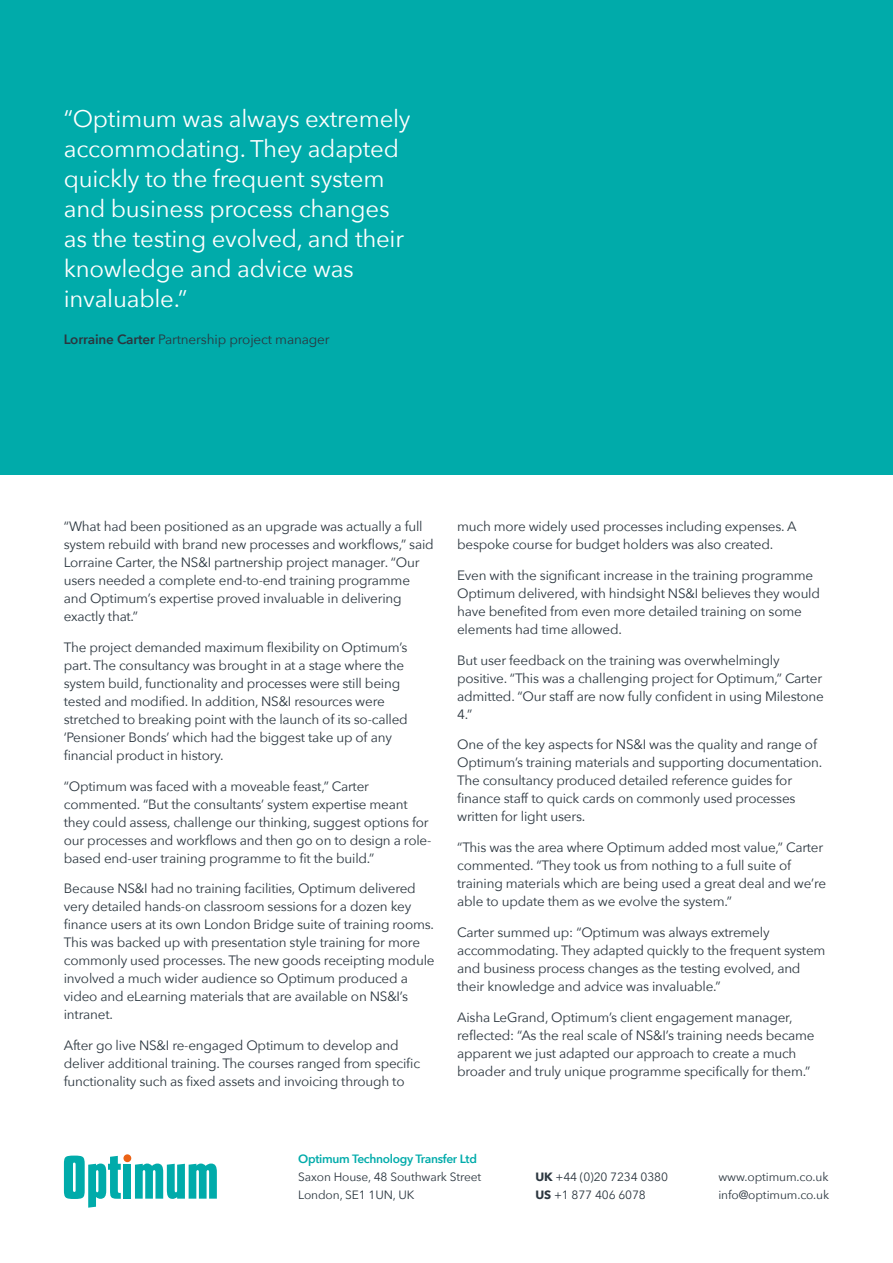
<style>
.page{position:relative;width:893px;height:1263px;background:#fff}
.page>*{position:absolute;margin:0;border:0;box-sizing:border-box;transform-origin:0 0}
.t1{font:24px/30px "Avenir Next Regular 2";letter-spacing:-.01em;color:#fff}
.t2{font:13.5px/18px "Avenir Next Regular 2";letter-spacing:-.015em;color:#2b363f}
.t3{font:13.5px/18px "Avenir Next";letter-spacing:-.015em;color:#2b363f}
.t4{font:12px/18px "Avenir Next Regular 2";letter-spacing:-.01em;color:#2b363f}
.t5{font:600 12px "Avenir Next";letter-spacing:-.025em;color:#00abaa}
.s1{font-family:"Avenir Next";font-weight:600}
.s2{font-family:"Avenir Next";font-weight:700}
</style>
<div class="page">
<svg style="left:64px;top:1155px;width:57px;height:53px"></svg>
<div style="left:123px;top:1164px;width:8px;height:35px;background:#00abaa"></div>
<svg style="left:135px;top:1163px;width:82px;height:36px"></svg>
<div style="left:123px;top:1154px;width:8px;height:8px;background:#eb6215;border-radius:50%"></div>
<div style="left:0;top:0;width:893px;height:475px;background:#00abaa"></div>
<h1 class="t1" style="left:64px;top:102px;width:348px">“Optimum was always extremely accommodating. They adapted quickly to the frequent system and business process changes as the testing evolved, and their knowledge and advice was invaluable.”</h1>
<p class="t2" style="left:64px;top:329px;width:267px"><span class="s1">Lorraine Carter</span> Partnership project manager</p>
<p class="t2" style="left:64px;top:517px;width:360px">“What had been positioned as an upgrade was actually a full</p>
<p class="t3" style="left:64px;top:535px;width:372px">system rebuild with brand new processes and workflows,” said</p>
<p class="t2" style="left:64px;top:553px;width:357px">Lorraine Carter, the NS&amp;I partnership project manager. “Our users needed a complete end-to-end training programme and Optimum’s expertise proved invaluable in delivering exactly that.”</p>
<p class="t3" style="left:64px;top:638px;width:345px">The project demanded maximum flexibility on Optimum’s</p>
<p class="t2" style="left:64px;top:656px;width:342px">part. The consultancy was brought in at a stage where the system build, functionality and processes were still being</p>
<p class="t3" style="left:64px;top:692px;width:323px">tested and modified. In addition, NS&amp;I resources were</p>
<p class="t2" style="left:64px;top:710px;width:346px">stretched to breaking point with the launch of its so-called ‘Pensioner Bonds’ which had the biggest take up of any</p>
<p class="t3" style="left:64px;top:746px;width:162px">financial product in history.</p>
<p class="t2" style="left:64px;top:776px;width:367px">“Optimum was faced with a moveable feast,” Carter commented. “But the consultants’ system expertise meant they could assess, challenge our thinking, suggest options for</p>
<p class="t3" style="left:64px;top:830px;width:369px">our processes and workflows and then go on to design a role&shy;based end-user training programme to fit the build.”</p>
<p class="t2" style="left:64px;top:879px;width:354px">Because NS&amp;I had no training facilities, Optimum delivered very detailed hands-on classroom sessions for a dozen key</p>
<p class="t3" style="left:64px;top:915px;width:372px">finance users at its own London Bridge suite of training rooms.</p>
<p class="t2" style="left:64px;top:933px;width:372px">This was backed up with presentation style training for more commonly used processes. The new goods receipting module involved a much wider audience so Optimum produced a video and eLearning materials that are available on NS&amp;I’s intranet.</p>
<p class="t2" style="left:64px;top:1036px;width:336px">After go live NS&amp;I re-engaged Optimum to develop and</p>
<p class="t3" style="left:64px;top:1054px;width:358px">deliver additional training. The courses ranged from specific functionality such as fixed assets and invoicing through to</p>
<p class="t2" style="left:457px;top:517px;width:341px">much more widely used processes including expenses. A bespoke course for budget holders was also created.</p>
<p class="t3" style="left:457px;top:565px;width:358px">Even with the significant increase in the training programme</p>
<p class="t2" style="left:457px;top:583px;width:364px">Optimum delivered, with hindsight NS&amp;I believes they would</p>
<p class="t3" style="left:457px;top:601px;width:346px">have benefited from even more detailed training on some</p>
<p class="t2" style="left:457px;top:619px;width:166px">elements had time allowed.</p>
<p class="t2" style="left:457px;top:650px;width:367px">But user feedback on the training was overwhelmingly positive. “This was a challenging project for Optimum,” Carter</p>
<p class="t3" style="left:457px;top:686px;width:368px">admitted. “Our staff are now fully confident in using Milestone</p>
<p class="t2" style="left:457px;top:704px;width:17px">4.”</p>
<p class="t2" style="left:457px;top:735px;width:367px">One of the key aspects for NS&amp;I was the quality and range of<br>Optimum’s training materials and supporting documentation.<br>The consultancy produced detailed reference guides for</p>
<p class="t3" style="left:457px;top:789px;width:340px">finance staff to quick cards on commonly used processes</p>
<p class="t2" style="left:457px;top:807px;width:130px">written for light users.</p>
<p class="t2" style="left:457px;top:838px;width:371px">“This was the area where Optimum added most value,” Carter commented. “They took us from nothing to a full suite of training materials which are being used a great deal and we’re able to update them as we evolve the system.”</p>
<p class="t2" style="left:457px;top:922px;width:370px">Carter summed up: “Optimum was always extremely accommodating. They adapted quickly to the frequent system and business process changes as the testing evolved, and their knowledge and advice was invaluable.”</p>
<p class="t2" style="left:457px;top:1007px;width:337px">Aisha LeGrand, Optimum’s client engagement manager,</p>
<p class="t3" style="left:457px;top:1025px;width:359px">reflected: “As the real scale of NS&amp;I’s training needs became</p>
<p class="t2" style="left:457px;top:1043px;width:341px">apparent we just adapted our approach to create a much</p>
<p class="t3" style="left:457px;top:1061px;width:355px">broader and truly unique programme specifically for them.”</p>
<p class="t5" style="left:298px;top:1149px;width:180px">Optimum Technology Transfer Ltd</p>
<p class="t4" style="left:298px;top:1167px;width:185px">Saxon House, 48 Southwark Street<br>London, SE1 1UN, UK</p>
<p class="t4" style="left:535px;top:1167px;width:134px"><span class="s2">UK</span> +44 (0)20 7234 0380<br><span class="s2">US</span> +1 877 406 6078</p>
<p class="t4" style="left:718px;top:1167px;width:112px">www.optimum.co.uk info@optimum.co.uk</p>
</div>
